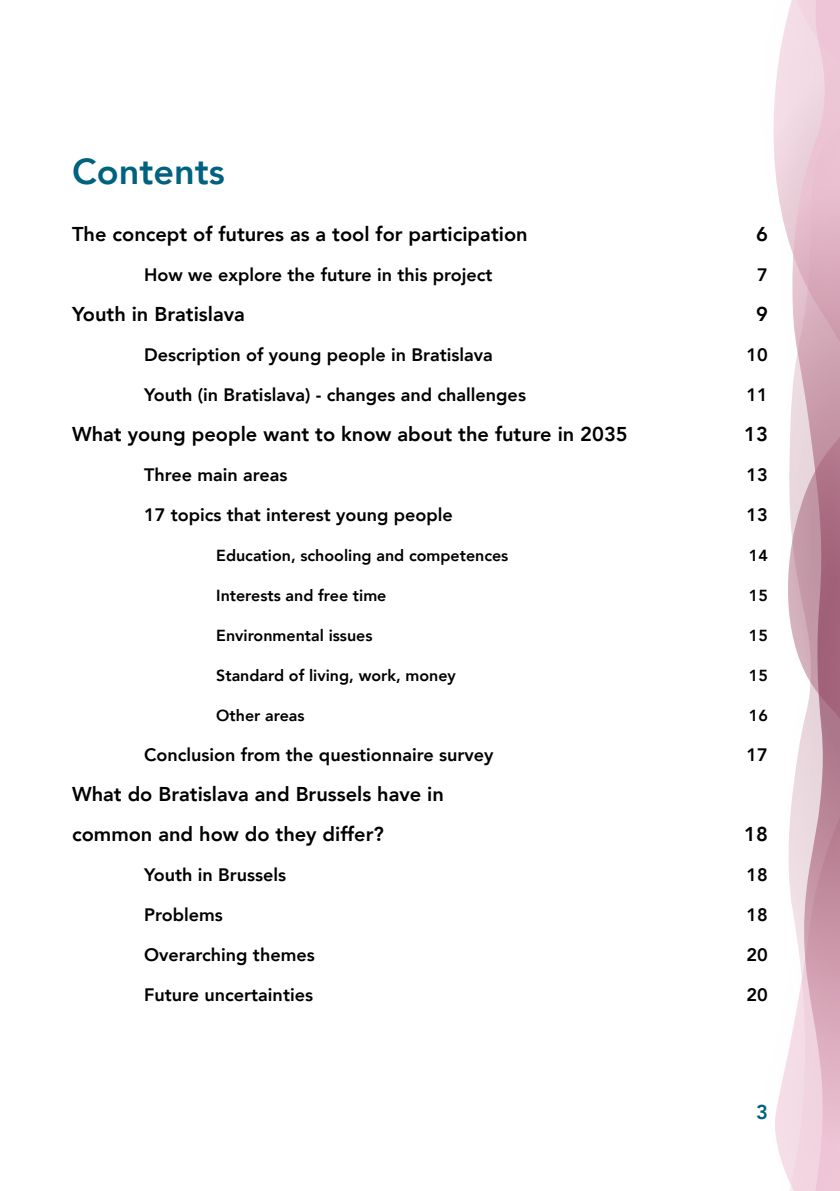
<style>
.page{position:relative;width:840px;height:1191px;background:#fff}
.page>*{position:absolute;margin:0;border:0;box-sizing:border-box;transform-origin:0 0}
.t1{font:800 36px "Avenir";color:#00627f}
.t2{font:800 20px/40px "Avenir";color:#000}
.t3{font:800 20px "Avenir";color:#00627f}
.t4{font:800 18px "Avenir";color:#000}
.t5{font:800 16px "Avenir";color:#000}
</style>
<div class="page">
<img style="left:773px;top:15px;width:15px;height:1163px">
<svg style="left:788px;top:0;width:51px;height:1191px;background:#dcbac6"></svg>
<h1 class="t1" style="left:72px;top:144px;width:154px">Contents</h1>
<p class="t2" style="left:72px;top:214px;width:457px">The concept of futures as a tool for participation</p>
<p class="t2" style="left:755px;top:214px;width:13px">6</p>
<p class="t4" style="left:144px;top:261px;width:350px">How we explore the future in this project</p>
<p class="t4" style="left:756px;top:261px;width:12px">7</p>
<p class="t2" style="left:72px;top:294px;width:174px">Youth in Bratislava</p>
<p class="t2" style="left:755px;top:294px;width:13px">9</p>
<p class="t4" style="left:144px;top:341px;width:350px">Description of young people in Bratislava</p>
<p class="t4" style="left:746px;top:341px;width:23px">10</p>
<p class="t4" style="left:144px;top:381px;width:383px">Youth (in Bratislava) - changes and challenges</p>
<p class="t4" style="left:746px;top:381px;width:23px">11</p>
<p class="t2" style="left:72px;top:414px;width:557px">What young people want to know about the future in 2035</p>
<p class="t2" style="left:743px;top:414px;width:25px">13</p>
<p class="t4" style="left:144px;top:461px;width:145px">Three main areas</p>
<p class="t4" style="left:746px;top:461px;width:23px">13</p>
<p class="t4" style="left:144px;top:501px;width:310px">17 topics that interest young people</p>
<p class="t4" style="left:746px;top:501px;width:23px">13</p>
<p class="t5" style="left:216px;top:543px;width:293px">Education, schooling and competences</p>
<p class="t5" style="left:748px;top:543px;width:20px">14</p>
<p class="t5" style="left:216px;top:583px;width:172px">Interests and free time</p>
<p class="t5" style="left:748px;top:583px;width:20px">15</p>
<p class="t5" style="left:216px;top:623px;width:158px">Environmental issues</p>
<p class="t5" style="left:748px;top:623px;width:20px">15</p>
<p class="t5" style="left:216px;top:663px;width:241px">Standard of living, work, money</p>
<p class="t5" style="left:748px;top:663px;width:20px">15</p>
<p class="t5" style="left:216px;top:703px;width:90px">Other areas</p>
<p class="t5" style="left:748px;top:703px;width:20px">16</p>
<p class="t4" style="left:144px;top:741px;width:350px">Conclusion from the questionnaire survey</p>
<p class="t4" style="left:746px;top:741px;width:23px">17</p>
<p class="t2" style="left:72px;top:774px;width:373px">What do Bratislava and Brussels have in common and how do they differ?</p>
<p class="t2" style="left:743px;top:814px;width:25px">18</p>
<p class="t4" style="left:144px;top:861px;width:144px">Youth in Brussels</p>
<p class="t4" style="left:746px;top:861px;width:23px">18</p>
<p class="t4" style="left:144px;top:901px;width:80px">Problems</p>
<p class="t4" style="left:746px;top:901px;width:23px">18</p>
<p class="t4" style="left:144px;top:941px;width:172px">Overarching themes</p>
<p class="t4" style="left:746px;top:941px;width:23px">20</p>
<p class="t4" style="left:144px;top:981px;width:170px">Future uncertainties</p>
<p class="t4" style="left:746px;top:981px;width:23px">20</p>
<p class="t3" style="left:755px;top:1096px;width:13px">3</p>
</div>
